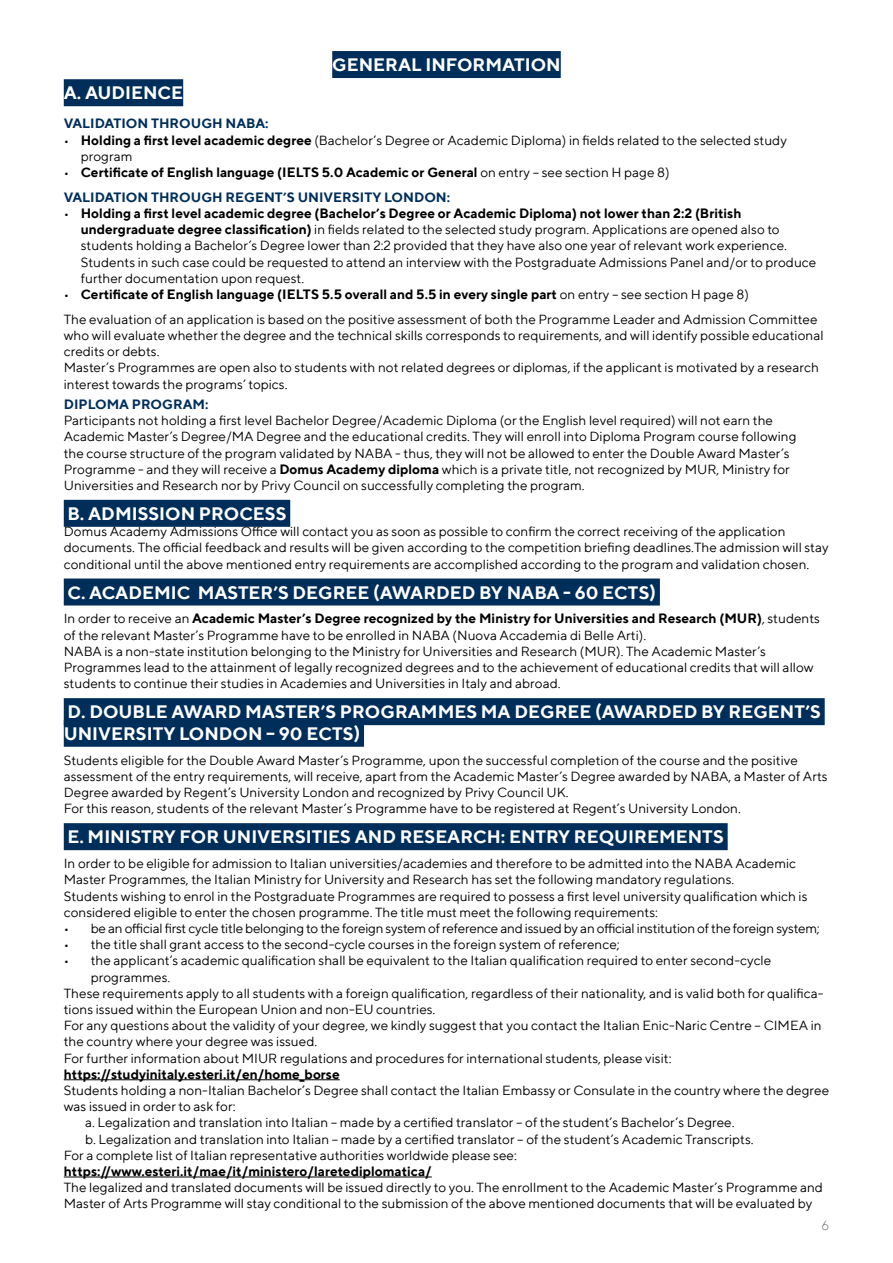
<style>
.page{position:relative;width:893px;height:1263px;background:#fff}
.page>*{position:absolute;margin:0;border:0;box-sizing:border-box;transform-origin:0 0}
.t1{font:700 18px/21.6px "TT Norms";color:#fff}
.t2{font:13.5px/16.2px "TT Norms";color:#000}
.t3{font:700 13.5px/24.8px "TT Norms";color:#000}
.t4{font:13.5px "TT Norms";letter-spacing:-.02em;color:#000}
.t5{font:700 13.5px "TT Norms";color:#002e5a}
.t6{font:300 13.5px "TT Norms";color:#706f6f}
.s1{font-weight:700}
.s2{font-weight:400}
.s3{color:#002e5a}
</style>
<div class="page">
<div style="left:64px;top:79px;width:119px;height:27px;background:#002e5a"></div>
<div style="left:64px;top:500px;width:226px;height:27px;background:#002e5a"></div>
<div style="left:64px;top:578px;width:596px;height:27px;background:#002e5a"></div>
<div style="left:64px;top:698px;width:761px;height:27px;background:#002e5a"></div>
<div style="left:64px;top:720px;width:300px;height:27px;background:#002e5a"></div>
<div style="left:64px;top:823px;width:664px;height:27px;background:#002e5a"></div>
<hr style="left:64px;top:1079px;width:276px;height:1px;background:#000">
<hr style="left:64px;top:1177px;width:368px;height:1px;background:#000">
<div style="left:332px;top:51px;width:229px;height:27px;background:#002e5a"></div>
<h1 class="t1" style="left:332px;top:54px;width:230px">GENERAL INFORMATION</h1>
<h1 class="t1" style="left:64px;top:82px;width:121px">A. AUDIENCE</h1>
<p class="t5" style="left:64px;top:115px;width:206px">VALIDATION THROUGH NABA:</p>
<p class="t2" style="left:81px;top:132px;width:708px;text-indent:-17px">• <span class="s1">Holding a first level academic degree</span> (Bachelor’s Degree or Academic Diploma) in fields related to the selected study program</p>
<p class="t3" style="left:64px;top:160px;width:607px"><span class="s2">•</span> Certificate of English language (IELTS 5.0 Academic or General <span class="s2">on entry – see section H page 8)<br></span><span class="s3">VALIDATION THROUGH REGENT’S UNIVERSITY LONDON:</span></p>
<p class="t2" style="left:81px;top:205px;width:737px;text-indent:-17px">• <span class="s1">Holding a first level academic degree (Bachelor’s Degree or Academic Diploma) not lower than 2:2 (British undergraduate degree classification)</span> in fields related to the selected study program. Applications are opened also to students holding a Bachelor’s Degree lower than 2:2 provided that they have also one year of relevant work experience.<br>Students in such case could be requested to attend an interview with the Postgraduate Admissions Panel and/or to produce further documentation upon request.</p>
<p class="t2" style="left:64px;top:282px;width:755px;line-height:24.8px">• <span class="s1">Certificate of English language (IELTS 5.5 overall and 5.5 in every single part</span> on entry – see section H page 8)<br>The evaluation of an application is based on the positive assessment of both the Programme Leader and Admission Committee</p>
<p class="t2" style="left:64px;top:327px;width:761px">who will evaluate whether the degree and the technical skills corresponds to requirements, and will identify possible educational credits or debts.<br>Master’s Programmes are open also to students with not related degrees or diplomas, if the applicant is motivated by a research interest towards the programs’ topics.</p>
<p class="t5" style="left:64px;top:396px;width:146px">DIPLOMA PROGRAM:</p>
<p class="t2" style="left:64px;top:412px;width:734px">Participants not holding a first level Bachelor Degree/Academic Diploma (or the English level required) will not earn the Academic Master’s Degree/MA Degree and the educational credits. They will enroll into Diploma Program course following the course structure of the program validated by NABA - thus, they will not be allowed to enter the Double Award Master’s Programme - and they will receive a <span class="s1">Domus Academy diploma</span> which is a private title, not recognized by MUR, Ministry for Universities and Research nor by Privy Council on successfully completing the program.</p>
<h1 class="t1" style="left:67px;top:502px;width:221px">B. ADMISSION PROCESS</h1>
<p class="t2" style="left:64px;top:523px;width:766px">Domus Academy Admissions Office will contact you as soon as possible to confirm the correct receiving of the application documents. The official feedback and results will be given according to the competition briefing deadlines.The admission will stay conditional until the above mentioned entry requirements are accomplished according to the program and validation chosen.</p>
<h1 class="t1" style="left:67px;top:581px;width:590px">C. ACADEMIC MASTER’S DEGREE (AWARDED BY NABA - 60 ECTS)</h1>
<p class="t2" style="left:64px;top:610px;width:758px">In order to receive an <span class="s1">Academic Master’s Degree recognized by the Ministry for Universities and Research (MUR)</span>, students of the relevant Master’s Programme have to be enrolled in NABA (Nuova Accademia di Belle Arti).<br>NABA is a non-state institution belonging to the Ministry for Universities and Research (MUR). The Academic Master’s Programmes lead to the attainment of legally recognized degrees and to the achievement of educational credits that will allow students to continue their studies in Academies and Universities in Italy and abroad.</p>
<h1 class="t1" style="left:64px;top:701px;width:759px">D. DOUBLE AWARD MASTER’S PROGRAMMES MA DEGREE (AWARDED BY REGENT’S<br>UNIVERSITY LONDON – 90 ECTS)</h1>
<p class="t2" style="left:64px;top:751px;width:765px">Students eligible for the Double Award Master’s Programme, upon the successful completion of the course and the positive assessment of the entry requirements, will receive, apart from the Academic Master’s Degree awarded by NABA, a Master of Arts Degree awarded by Regent’s University London and recognized by Privy Council UK.<br>For this reason, students of the relevant Master’s Programme have to be registered at Regent’s University London.</p>
<h1 class="t1" style="left:67px;top:826px;width:658px">E. MINISTRY FOR UNIVERSITIES AND RESEARCH: ENTRY REQUIREMENTS</h1>
<p class="t2" style="left:64px;top:855px;width:745px">In order to be eligible for admission to Italian universities/academies and therefore to be admitted into the NABA Academic Master Programmes, the Italian Ministry for University and Research has set the following mandatory regulations.<br>Students wishing to enrol in the Postgraduate Programmes are required to possess a first level university qualification which is considered eligible to enter the chosen programme. The title must meet the following requirements:</p>
<p class="t4" style="left:64px;top:920px;width:757px">• be an official first cycle title belonging to the foreign system of reference and issued by an official institution of the foreign system;</p>
<p class="t2" style="left:64px;top:936px;width:558px">• the title shall grant access to the second-cycle courses in the foreign system of reference;</p>
<p class="t2" style="left:64px;top:952px;width:709px">• the applicant’s academic qualification shall be equivalent to the Italian qualification required to enter second-cycle</p>
<p class="t2" style="left:91px;top:968px;width:81px">programmes.</p>
<p class="t2" style="left:64px;top:984px;width:760px">These requirements apply to all students with a foreign qualification, regardless of their nationality, and is valid both for qualifica-</p>
<p class="t2" style="left:64px;top:1001px;width:373px">tions issued within the European Union and non-EU countries.</p>
<p class="t2" style="left:64px;top:1017px;width:759px">For any questions about the validity of your degree, we kindly suggest that you contact the Italian Enic-Naric Centre – CIMEA in</p>
<p class="t2" style="left:64px;top:1033px;width:255px">the country where your degree was issued.</p>
<p class="t2" style="left:64px;top:1049px;width:609px">For further information about MIUR regulations and procedures for international students, please visit:</p>
<p class="t3" style="left:64px;top:1061px;width:278px">https://studyinitaly.esteri.it/en/home_borse</p>
<p class="t2" style="left:64px;top:1082px;width:767px">Students holding a non-Italian Bachelor’s Degree shall contact the Italian Embassy or Consulate in the country where the degree</p>
<p class="t2" style="left:64px;top:1098px;width:173px">was issued in order to ask for:</p>
<p class="t2" style="left:85px;top:1114px;width:651px">a. Legalization and translation into Italian – made by a certified translator – of the student’s Bachelor’s Degree.</p>
<p class="t2" style="left:85px;top:1130px;width:670px">b. Legalization and translation into Italian – made by a certified translator – of the student’s Academic Transcripts.</p>
<p class="t2" style="left:64px;top:1146px;width:455px">For a complete list of Italian representative authorities worldwide please see:</p>
<p class="t3" style="left:64px;top:1158px;width:370px">https://www.esteri.it/mae/it/ministero/laretediplomatica/</p>
<p class="t2" style="left:64px;top:1179px;width:761px">The legalized and translated documents will be issued directly to you. The enrollment to the Academic Master’s Programme and<br>Master of Arts Programme will stay conditional to the submission of the above mentioned documents that will be evaluated by</p>
<p class="t6" style="left:821px;top:1216px;width:9px">6</p>
</div>
